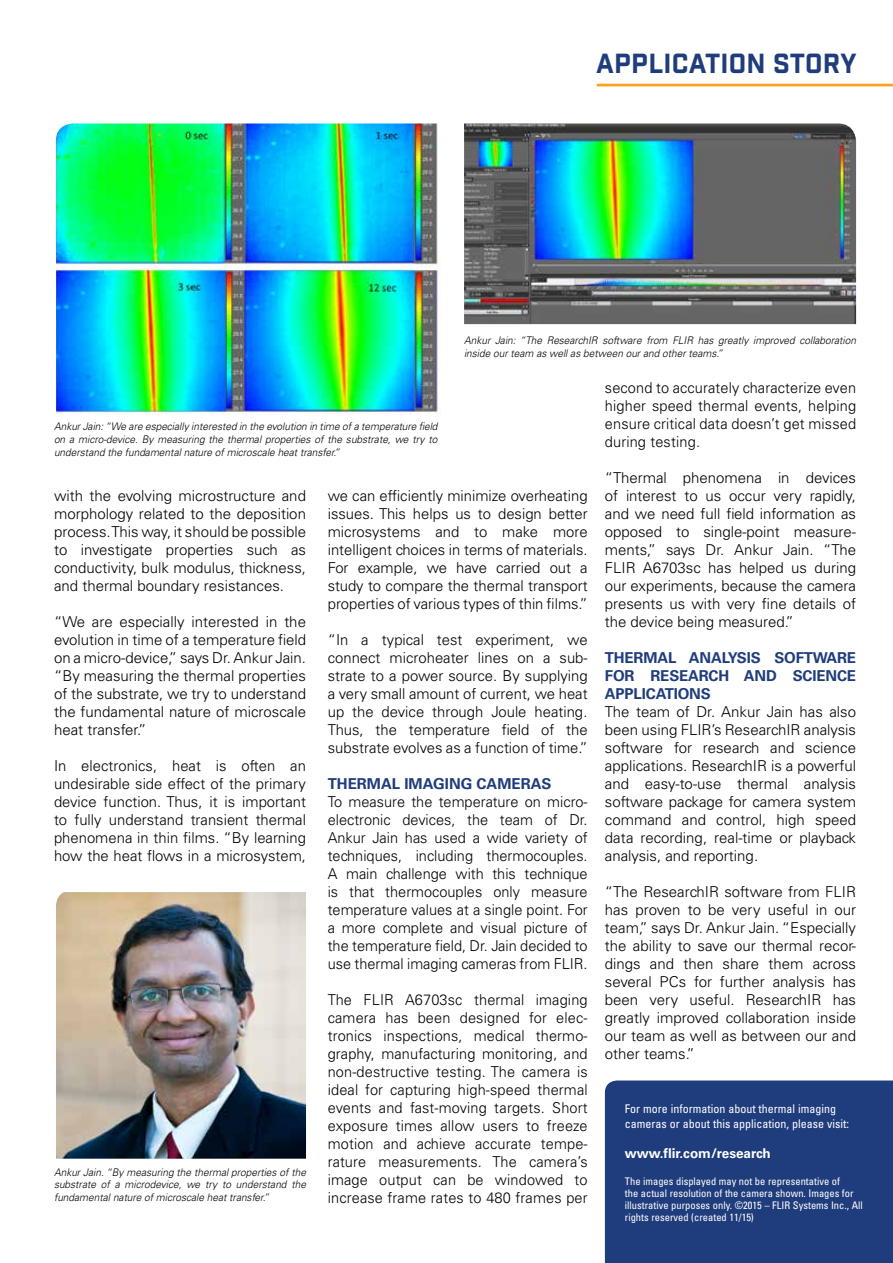
<style>
.page{position:relative;width:893px;height:1263px;background:#fff}
.page>*{position:absolute;margin:0;border:0;box-sizing:border-box;transform-origin:0 0}
.t1{font:700 26.85px "Industry";letter-spacing:.01em;color:#1f3d7c}
.t2{font:300 15px/18px "Univers LT Std";color:#000;text-align:justify}
.t3{font:700 15px/18px "Univers LT Std";letter-spacing:-.01em;color:#1f3d7c;text-align:justify}
.t4{font:700 13.5px "Univers LT Std";color:#fff}
.t5{font:condensed 12px/15px "Univers LT Std";color:#fff}
.t6{font:italic 300 10.5px/12.6px "Univers LT Std";color:#000;text-align:justify;scale:.96 1}
.t7{font:condensed 10.5px/12px "Univers LT Std";color:#fff}
</style>
<div class="page">
<div style="left:605px;top:1080px;width:288px;height:183px;background:#1f3d7c"></div>
<hr style="left:597px;top:84px;width:296px;height:2px;background:#faa21b">
<img style="left:56px;top:123px;width:385px;height:292px">
<img style="left:56px;top:892px;width:250px;height:267px">
<img style="left:464px;top:123px;width:392px;height:201px">
<h1 class="t1" style="left:596px;top:47px;width:262px">APPLICATION STORY</h1>
<p class="t6" style="left:464px;top:334px;width:410px">Ankur Jain: “The ResearchIR software from FLIR has greatly improved collaboration inside our team as well as between our and other teams.”</p>
<p class="t6" style="left:54px;top:420px;width:401px">Ankur Jain: “We are especially interested in the evolution in time of a temperature field on a micro-device. By measuring the thermal properties of the substrate, we try to understand the fundamental nature of microscale heat transfer.”</p>
<p class="t2" style="left:54px;top:487px;width:254px">with the evolving microstructure and morphology related to the deposition process. This way, it should be possible to investigate properties such as conductivity, bulk modulus, thickness, and thermal boundary resistances.</p>
<p class="t2" style="left:54px;top:613px;width:254px">“We are especially interested in the evolution in time of a temperature field on a micro-device,” says Dr. Ankur Jain. “By measuring the thermal properties of the substrate, we try to understand the fundamental nature of microscale heat transfer.”</p>
<p class="t2" style="left:54px;top:757px;width:254px">In electronics, heat is often an undesirable side effect of the primary device function. Thus, it is important to fully understand transient thermal phenomena in thin films. “By learning how the heat flows in a microsystem,</p>
<p class="t6" style="left:54px;top:1166px;width:264px">Ankur Jain. “By measuring the thermal properties of the substrate of a microdevice, we try to understand the fundamental nature of microscale heat transfer.”</p>
<p class="t2" style="left:328px;top:487px;width:261px">we can efficiently minimize overheating issues. This helps us to design better microsystems and to make more intelligent choices in terms of materials.<br>For example, we have carried out a study to compare the thermal transport properties of various types of thin films.”</p>
<p class="t2" style="left:328px;top:631px;width:261px">“In a typical test experiment, we connect microheater lines on a sub&shy;strate to a power source. By supplying a very small amount of current, we heat up the device through Joule heating.<br>Thus, the temperature field of the substrate evolves as a function of time.”</p>
<p class="t3" style="left:328px;top:775px;width:225px">THERMAL IMAGING CAMERAS</p>
<p class="t2" style="left:328px;top:793px;width:261px">To measure the temperature on micro&shy;electronic devices, the team of Dr.<br>Ankur Jain has used a wide variety of techniques, including thermocouples.<br>A main challenge with this technique is that thermocouples only measure temperature values at a single point. For a more complete and visual picture of the temperature field, Dr. Jain decided to use thermal imaging cameras from FLIR.</p>
<p class="t2" style="left:328px;top:991px;width:261px;text-align:left">The FLIR A6703sc thermal imaging camera has been designed for elec&shy;tronics inspections, medical thermo-- graphy, manufacturing monitoring, and non-destructive testing. The camera is ideal for capturing high-speed thermal events and fast-moving targets. Short exposure times allow users to freeze motion and achieve accurate tempe&shy;rature measurements. The camera’s image output can be windowed to increase frame rates to 480 frames per</p>
<p class="t2" style="left:605px;top:378px;width:253px">second to accurately characterize even higher speed thermal events, helping ensure critical data doesn’t get missed during testing.</p>
<p class="t2" style="left:605px;top:468px;width:253px">“Thermal phenomena in devices of interest to us occur very rapidly, and we need full field information as opposed to single-point measure&shy;ments,” says Dr. Ankur Jain. “The FLIR A6703sc has helped us during our experiments, because the camera presents us with very fine details of the device being measured.”</p>
<p class="t3" style="left:605px;top:648px;width:253px">THERMAL ANALYSIS SOFTWARE FOR RESEARCH AND SCIENCE APPLICATIONS</p>
<p class="t2" style="left:605px;top:702px;width:253px">The team of Dr. Ankur Jain has also been using FLIR’s ResearchIR analysis software for research and science applications. ResearchIR is a powerful and easy-to-use thermal analysis software package for camera system command and control, high speed data recording, real-time or playback analysis, and reporting.</p>
<p class="t2" style="left:605px;top:882px;width:253px">“The ResearchIR software from FLIR has proven to be very useful in our team,” says Dr. Ankur Jain. “Especially the ability to save our thermal recor&shy;dings and then share them across several PCs for further analysis has been very useful. ResearchIR has greatly improved collaboration inside our team as well as between our and other teams.”</p>
<p class="t5" style="left:625px;top:1101px;width:226px">For more information about thermal imaging cameras or about this application, please visit:</p>
<p class="t4" style="left:625px;top:1146px;width:147px">www.flir.com/research</p>
<p class="t7" style="left:625px;top:1175px;width:239px">The images displayed may not be representative of<br>the actual resolution of the camera shown. Images for illustrative purposes only. ©2015 – FLIR Systems Inc., All rights reserved (created 11/15)</p>
</div>
